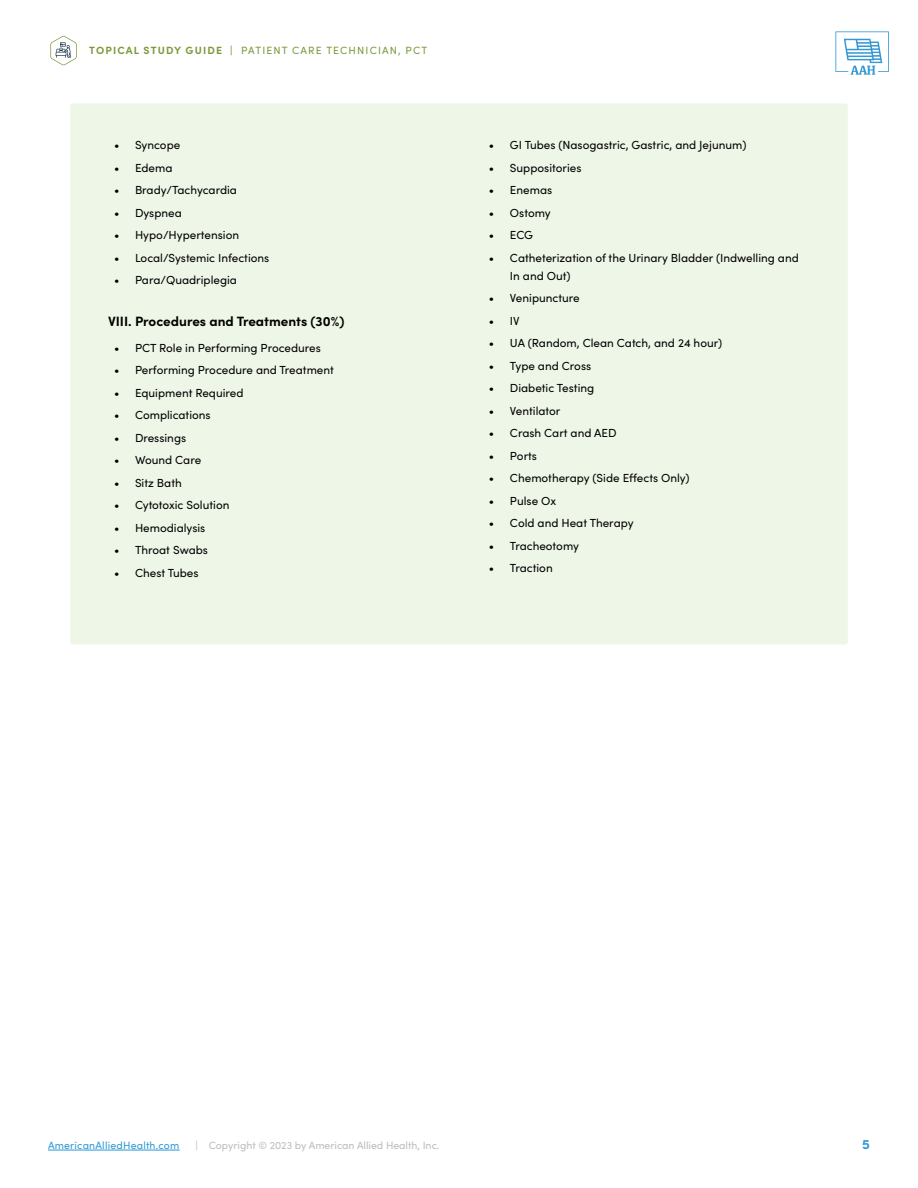
<style>
.page{position:relative;width:918px;height:1188px;background:#fff}
.page>*{position:absolute;margin:0;border:0;box-sizing:border-box;transform-origin:0 0}
.t1{font:700 13.5px "Sofia Pro";color:#000}
.t2{font:700 13.5px "Sofia Pro";color:#2d98d4}
.t3{font:11.7px/18px "Sofia Pro";color:#000}
.t4{font:10.5px "Sofia Pro";letter-spacing:.11em;color:#7b9a3a}
.t5{font:10.5px "Sofia Pro";color:#bebcbd}
.t6{font:10.5px "Sofia Pro";letter-spacing:.02em;color:#2d98d4}
.s1{font-weight:700}
</style>
<div class="page">
<hr style="left:48px;top:1150px;width:132px;height:1px;background:#2d98d4">
<svg style="left:835px;top:31px;width:54px;height:44px"></svg>
<svg style="left:50px;top:36px;width:27px;height:29px"></svg>
<div style="left:70px;top:104px;width:778px;height:540px;background:#eef6e7;border-radius:3px"></div>
<p class="t4" style="left:89px;top:43px;width:339px"><span class="s1">TOPICAL STUDY GUIDE |</span> PATIENT CARE TECHNICIAN, PCT</p>
<p class="t3" style="left:114px;top:136px;width:68px">• Syncope</p>
<p class="t3" style="left:114px;top:158px;width:60px">• Edema</p>
<p class="t3" style="left:114px;top:181px;width:125px">• Brady/Tachycardia</p>
<p class="t3" style="left:114px;top:203px;width:69px">• Dyspnea</p>
<p class="t3" style="left:114px;top:226px;width:127px">• Hypo/Hypertension</p>
<p class="t3" style="left:114px;top:248px;width:157px">• Local/Systemic Infections</p>
<p class="t3" style="left:114px;top:271px;width:125px">• Para/Quadriplegia</p>
<p class="t1" style="left:108px;top:311px;width:238px">VIII. Procedures and Treatments (30%)</p>
<p class="t3" style="left:114px;top:338px;width:208px">• PCT Role in Performing Procedures</p>
<p class="t3" style="left:114px;top:361px;width:221px">• Performing Procedure and Treatment</p>
<p class="t3" style="left:114px;top:383px;width:131px">• Equipment Required</p>
<p class="t3" style="left:114px;top:406px;width:98px">• Complications</p>
<p class="t3" style="left:114px;top:428px;width:74px">• Dressings</p>
<p class="t3" style="left:114px;top:451px;width:89px">• Wound Care</p>
<p class="t3" style="left:114px;top:473px;width:69px">• Sitz Bath</p>
<p class="t3" style="left:114px;top:496px;width:117px">• Cytotoxic Solution</p>
<p class="t3" style="left:114px;top:518px;width:93px">• Hemodialysis</p>
<p class="t3" style="left:114px;top:541px;width:95px">• Throat Swabs</p>
<p class="t3" style="left:114px;top:563px;width:86px">• Chest Tubes</p>
<p class="t3" style="left:489px;top:136px;width:259px">• GI Tubes (Nasogastric, Gastric, and Jejunum)</p>
<p class="t3" style="left:489px;top:158px;width:94px">• Suppositories</p>
<p class="t3" style="left:489px;top:181px;width:65px">• Enemas</p>
<p class="t3" style="left:489px;top:203px;width:63px">• Ostomy</p>
<p class="t3" style="left:489px;top:226px;width:46px">• ECG</p>
<p class="t3" style="left:510px;top:248px;width:290px;text-indent:-21px">• Catheterization of the Urinary Bladder (Indwelling and<br>In and Out)</p>
<p class="t3" style="left:489px;top:289px;width:92px">• Venipuncture</p>
<p class="t3" style="left:489px;top:311px;width:32px">• IV</p>
<p class="t3" style="left:489px;top:334px;width:235px">• UA (Random, Clean Catch, and 24 hour)</p>
<p class="t3" style="left:489px;top:356px;width:104px">• Type and Cross</p>
<p class="t3" style="left:489px;top:379px;width:107px">• Diabetic Testing</p>
<p class="t3" style="left:489px;top:401px;width:73px">• Ventilator</p>
<p class="t3" style="left:489px;top:424px;width:129px">• Crash Cart and AED</p>
<p class="t3" style="left:489px;top:446px;width:50px">• Ports</p>
<p class="t3" style="left:489px;top:469px;width:202px">• Chemotherapy (Side Effects Only)</p>
<p class="t3" style="left:489px;top:491px;width:69px">• Pulse Ox</p>
<p class="t3" style="left:489px;top:514px;width:146px">• Cold and Heat Therapy</p>
<p class="t3" style="left:489px;top:536px;width:92px">• Tracheotomy</p>
<p class="t3" style="left:489px;top:559px;width:65px">• Traction</p>
<p class="t6" style="left:48px;top:1138px;width:133px">AmericanAlliedHealth.com</p>
<p class="t5" style="left:196px;top:1138px;width:245px">| Copyright © 2023 by American Allied Health, Inc.</p>
<p class="t2" style="left:862px;top:1134px;width:9px">5</p>
</div>
